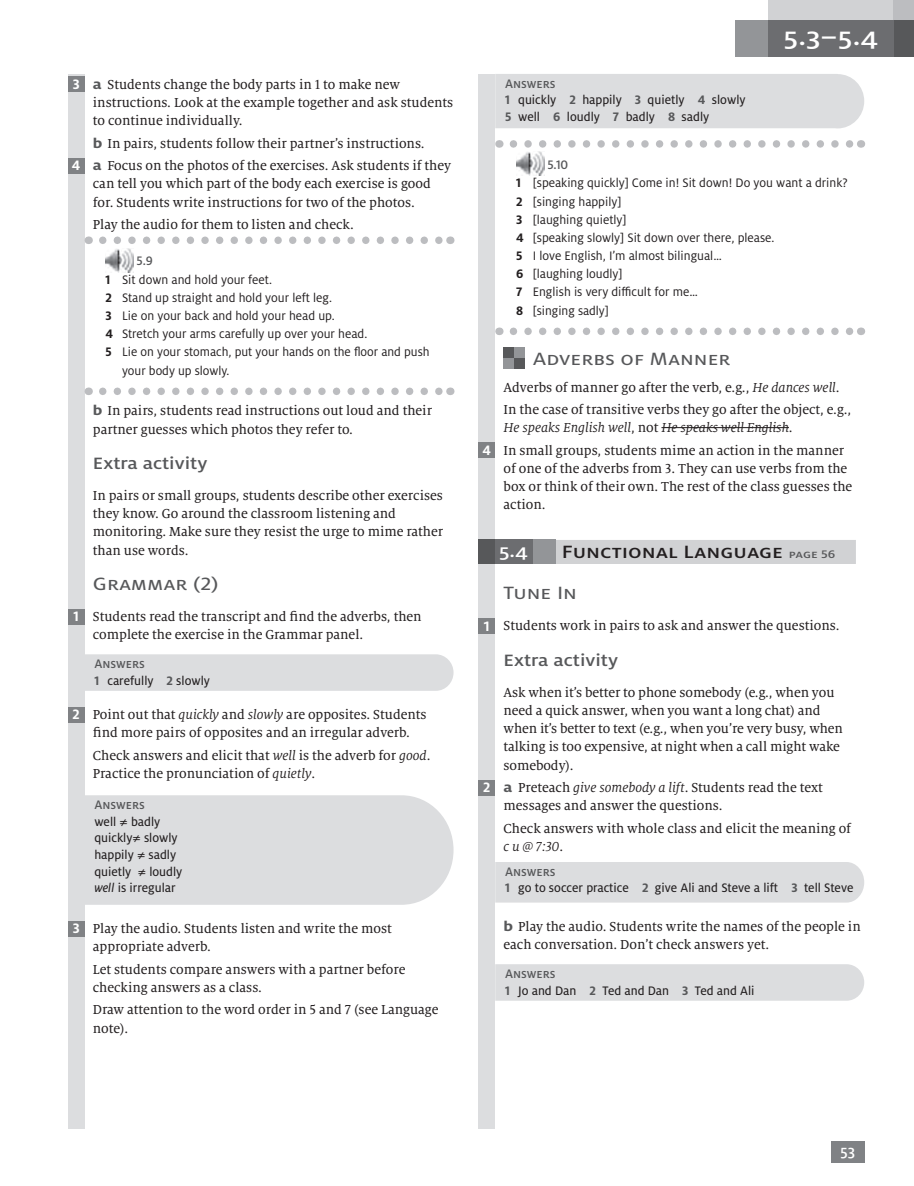
<style>
.page{position:relative;width:914px;height:1186px;background:#fff}
.page>*{position:absolute;margin:0;border:0;box-sizing:border-box;transform-origin:0 0}
.t1{font:500 27.3px "Milo OT";color:#fff;scale:1.16 1}
.t2{font:500 19.65px/41.4px "Milo OT";color:#231f20;scale:1.16 1}
.t3{font:19.65px "Milo OT Text";color:#57585a;scale:1.16 1}
.t4{font:500 19.65px "Milo OT";color:#fff;scale:1.16 1}
.t5{font:500 18.15px "Milo OT";color:#57585a;scale:1.16 1}
.t6{font:500 16.65px "Milo OT";color:#fff}
.t7{font:14.4px/18.1px "Milo Serif OT Text";color:#231f20}
.t8{font:13.65px/18.3px "Milo OT";color:#231f20}
.t9{font:13.65px/16.6px "Milo OT Text";color:#231f20}
.t10{font:13.65px "Milo OT";color:#231f20;scale:.96 1}
.t11{font:500 13.65px "Milo OT";color:#57585a}
.s1{font-family:"Milo OT";font-weight:700;font-size:15.15px;color:#fff}
.s2{font-family:"Milo OT";font-weight:700;font-size:15.15px;color:#57585a}
.s3{font-weight:700}
.s4{font-family:"Milo OT";font-weight:500;color:#57585a}
.s5{font-family:"Milo OT";font-weight:700;color:#57585a}
.s6{font-family:"Milo Serif OT";font-style:italic}
.s7{font-family:"Milo OT Text Ita"}
.s8{font-weight:500;color:#57585a}
.s9{font-size:12.15px;color:#57585a}
.s10{font-family:"Milo OT Text";font-weight:400;color:#57585a}
</style>
<div class="page">
<div style="left:830px;top:1141px;width:34px;height:22px;background:#808285"></div>
<div style="left:478px;top:74px;width:17px;height:1054px;background:#dcdddf"></div>
<div style="left:68px;top:74px;width:16px;height:1054px;background:#dcdddf"></div>
<div style="left:735px;top:20px;width:33px;height:37px;background:#939598"></div>
<div style="left:893px;top:20px;width:20px;height:37px;background:#57585a"></div>
<div style="left:768px;top:20px;width:125px;height:37px;background:#6c6d70"></div>
<div style="left:768px;top:0;width:125px;height:20px;background:#d1d2d4"></div>
<div style="left:893px;top:0;width:20px;height:20px;background:#bcbdc0"></div>
<svg style="left:103px;top:237px;width:339px;height:7px"></svg>
<svg style="left:103px;top:388px;width:339px;height:7px"></svg>
<div style="left:68px;top:77px;width:16px;height:15px;background:#808285"></div>
<div style="left:68px;top:158px;width:16px;height:15px;background:#808285"></div>
<img style="left:105px;top:248px;width:28px;height:24px">
<div style="left:68px;top:609px;width:16px;height:15px;background:#808285"></div>
<div style="left:84px;top:654px;width:369px;height:37px;background:#dcdddf"></div>
<div style="left:68px;top:707px;width:16px;height:15px;background:#808285"></div>
<div style="left:84px;top:795px;width:369px;height:110px;background:#dcdddf"></div>
<div style="left:68px;top:921px;width:16px;height:15px;background:#808285"></div>
<svg style="left:513px;top:140px;width:340px;height:8px"></svg>
<svg style="left:513px;top:328px;width:340px;height:7px"></svg>
<div style="left:553px;top:540px;width:302px;height:24px;background:#d1d2d4"></div>
<div style="left:495px;top:74px;width:369px;height:54px;background:#dcdddf"></div>
<img style="left:516px;top:152px;width:28px;height:24px">
<div style="left:503px;top:347px;width:11px;height:11px;background:#57585a"></div>
<div style="left:514px;top:358px;width:11px;height:11px;background:#57585a"></div>
<div style="left:514px;top:347px;width:11px;height:11px;background:#939598"></div>
<div style="left:503px;top:358px;width:11px;height:11px;background:#939598"></div>
<hr style="left:661px;top:427px;width:127px;height:1px;background:#231f20">
<div style="left:478px;top:443px;width:17px;height:15px;background:#808285"></div>
<div style="left:532px;top:540px;width:24px;height:24px;background:#939598"></div>
<div style="left:494px;top:540px;width:38px;height:24px;background:#6c6d70"></div>
<div style="left:478px;top:540px;width:17px;height:24px;background:#57585a"></div>
<div style="left:478px;top:618px;width:17px;height:15px;background:#808285"></div>
<div style="left:478px;top:780px;width:17px;height:15px;background:#808285"></div>
<div style="left:495px;top:862px;width:369px;height:40px;background:#dcdddf"></div>
<div style="left:495px;top:964px;width:369px;height:37px;background:#dcdddf"></div>
<p class="t7" style="left:93px;top:76px;width:362px;text-indent:-20px"><span class="s1">3</span> <span class="s2">a</span> Students change the body parts in 1 to make new instructions. Look at the example together and ask students to continue individually.</p>
<p class="t7" style="left:72px;top:133px;width:380px;line-height:22.5px;text-align:center"><span class="s2">b</span> In pairs, students follow their partner’s instructions.<br><span class="s1">4</span> <span class="s2">a</span> Focus on the photos of the exercises. Ask students if they</p>
<p class="t7" style="left:93px;top:175px;width:339px">can tell you which part of the body each exercise is good for. Students write instructions for two of the photos.</p>
<p class="t7" style="left:93px;top:216px;width:262px">Play the audio for them to listen and check.</p>
<p class="t11" style="left:137px;top:256px;width:18px">5.9</p>
<p class="t8" style="left:105px;top:271px;width:168px"><span class="s3">1</span> Sit down and hold your feet.</p>
<p class="t8" style="left:105px;top:289px;width:228px"><span class="s3">2</span> Stand up straight and hold your left leg.</p>
<p class="t8" style="left:105px;top:307px;width:231px"><span class="s3">3</span> Lie on your back and hold your head up.</p>
<p class="t8" style="left:105px;top:326px;width:263px"><span class="s3">4</span> Stretch your arms carefully up over your head.</p>
<p class="t10" style="left:105px;top:347px;width:339px"><span class="s3">5</span> Lie on your stomach, put your hands on the floor and push</p>
<p class="t10" style="left:122px;top:365px;width:113px">your body up slowly.</p>
<p class="t7" style="left:93px;top:402px;width:340px"><span class="s2">b</span> In pairs, students read instructions out loud and their partner guesses which photos they refer to.</p>
<p class="t5" style="left:93px;top:456px;width:100px">Extra activity</p>
<p class="t7" style="left:93px;top:487px;width:352px">In pairs or small groups, students describe other exercises they know. Go around the classroom listening and monitoring. Make sure they resist the urge to mime rather than use words.</p>
<p class="t3" style="left:93px;top:576px;width:110px">Grammar (2)</p>
<p class="t7" style="left:93px;top:608px;width:330px;text-indent:-19px"><span class="s1">1</span> Students read the transcript and find the adverbs, then complete the exercise in the Grammar panel.</p>
<p class="t9" style="left:94px;top:656px;width:117px"><span class="s4">Answers<br></span><span class="s5">1</span> carefully <span class="s5">2</span> slowly</p>
<p class="t7" style="left:73px;top:706px;width:355px;text-align:center"><span class="s1">2</span> Point out that <span class="s6">quickly</span> and <span class="s6">slowly</span> are opposites. Students find more pairs of opposites and an irregular adverb.</p>
<p class="t7" style="left:93px;top:747px;width:339px">Check answers and elicit that <span class="s6">well</span> is the adverb for <span class="s6">good</span>.<br>Practice the pronunciation of <span class="s6">quietly</span>.</p>
<p class="t9" style="left:94px;top:797px;width:89px"><span class="s4">Answers<br></span>well ≠ badly quickly≠ slowly happily ≠ sadly quietly ≠ loudly <span class="s7">well</span> is irregular</p>
<p class="t7" style="left:93px;top:920px;width:300px;text-indent:-20px"><span class="s1">3</span> Play the audio. Students listen and write the most appropriate adverb.</p>
<p class="t7" style="left:93px;top:961px;width:314px">Let students compare answers with a partner before checking answers as a class.</p>
<p class="t7" style="left:93px;top:1001px;width:347px">Draw attention to the word order in 5 and 7 (see Language note).</p>
<p class="t1" style="left:783px;top:26px;width:84px">5.3–5.4</p>
<p class="t9" style="left:505px;top:76px;width:242px"><span class="s4">Answers<br></span><span class="s5">1</span> quickly <span class="s5">2</span> happily <span class="s5">3</span> quietly <span class="s5">4</span> slowly<br><span class="s5">5</span> well <span class="s5">6</span> loudly <span class="s5">7</span> badly <span class="s5">8</span> sadly</p>
<p class="t8" style="left:516px;top:156px;width:333px;text-indent:31px"><span class="s8">5.10<br></span><span class="s3">1</span> [speaking quickly] Come in! Sit down! Do you want a drink?<br><span class="s3">2</span> [singing happily]<br><span class="s3">3</span> [laughing quietly]<br><span class="s3">4</span> [speaking slowly] Sit down over there, please.<br><span class="s3">5</span> I love English, I’m almost bilingual…<br><span class="s3">6</span> [laughing loudly]<br><span class="s3">7</span> English is very difficult for me…<br><span class="s3">8</span> [singing sadly]</p>
<p class="t3" style="left:532px;top:351px;width:172px">Adverbs of Manner</p>
<p class="t7" style="left:503px;top:377px;width:349px;line-height:22.5px">Adverbs of manner go after the verb, e.g., <span class="s6">He dances well</span>.<br>In the case of transitive verbs they go after the object, e.g.,</p>
<p class="t7" style="left:482px;top:417px;width:363px;line-height:22.5px;text-indent:21px"><span class="s6">He speaks English well</span>, not <span class="s6">He speaks well English</span>.<br><span class="s1">4</span> In small groups, students mime an action in the manner</p>
<p class="t7" style="left:503px;top:460px;width:350px">of one of the adverbs from 3. They can use verbs from the box or think of their own. The rest of the class guesses the action.</p>
<p class="t4" style="left:498px;top:544px;width:27px">5.4</p>
<p class="t2" style="left:503px;top:532px;width:287px;text-indent:58px">Functional Language <span class="s9">page 56<br></span><span class="s10">Tune In</span></p>
<p class="t7" style="left:482px;top:617px;width:358px"><span class="s1">1</span> Students work in pairs to ask and answer the questions.</p>
<p class="t5" style="left:503px;top:653px;width:100px">Extra activity</p>
<p class="t7" style="left:503px;top:684px;width:341px">Ask when it’s better to phone somebody (e.g., when you need a quick answer, when you want a long chat) and when it’s better to text (e.g., when you’re very busy, when talking is too expensive, at night when a call might wake somebody).</p>
<p class="t7" style="left:503px;top:779px;width:321px;text-indent:-20px"><span class="s1">2</span> <span class="s2">a</span> Preteach <span class="s6">give somebody a lift</span>. Students read the text messages and answer the questions.</p>
<p class="t7" style="left:503px;top:820px;width:349px">Check answers with whole class and elicit the meaning of <span class="s6">c u @ 7:30</span>.</p>
<p class="t9" style="left:505px;top:864px;width:350px"><span class="s4">Answers<br></span><span class="s5">1</span> go to soccer practice <span class="s5">2</span> give Ali and Steve a lift <span class="s5">3</span> tell Steve</p>
<p class="t7" style="left:503px;top:918px;width:358px"><span class="s2">b</span> Play the audio. Students write the names of the people in each conversation. Don’t check answers yet.</p>
<p class="t9" style="left:505px;top:966px;width:251px"><span class="s4">Answers<br></span><span class="s5">1</span> Jo and Dan <span class="s5">2</span> Ted and Dan <span class="s5">3</span> Ted and Ali</p>
<p class="t6" style="left:840px;top:1144px;width:16px">53</p>
</div>
